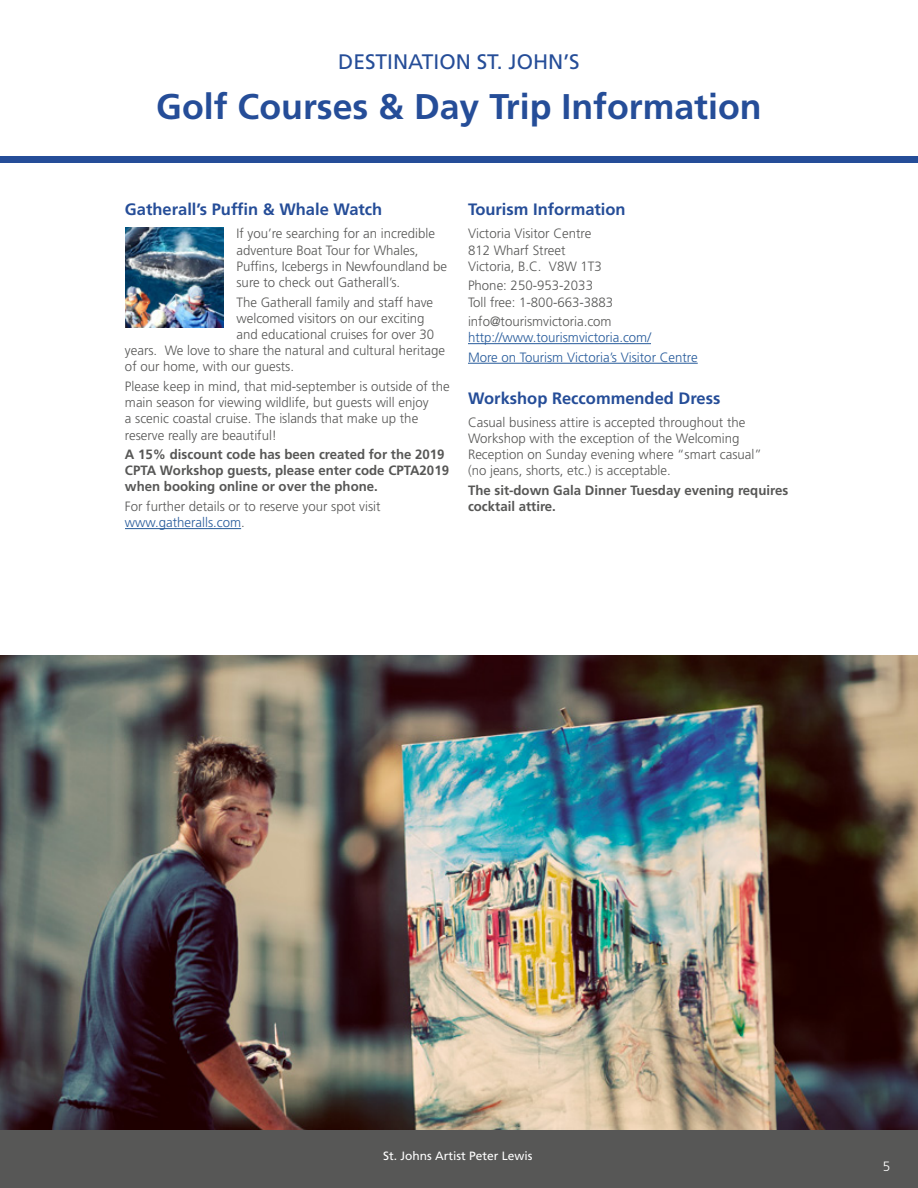
<style>
.page{position:relative;width:918px;height:1188px;background:#fff}
.page>*{position:absolute;margin:0;border:0;box-sizing:border-box;transform-origin:0 0}
.t1{font:700 35.7px "Frutiger LT Std";color:#254d98}
.t2{font:21px "Frutiger LT Std";color:#254d98}
.t3{font:700 16.5px "Frutiger LT Std";color:#254d98}
.t4{font:300 13.5px/16.2px "Frutiger LT Std";color:#575756}
.t5{font:700 13.5px/16.2px "Frutiger LT Std";color:#575756}
.t6{font:300 13.5px/19.5px "Frutiger LT Std";color:#275b9b}
.t7{font:300 13.5px "Frutiger LT Std";color:#fff}
.t8{font:12px "Frutiger LT Std";color:#fff}
.s1{color:#275b9b}
</style>
<div class="page">
<hr style="left:125px;top:528px;width:116px;height:1px;background:#275b9b">
<hr style="left:468px;top:343px;width:183px;height:1px;background:#275b9b">
<hr style="left:468px;top:363px;width:230px;height:1px;background:#275b9b">
<div style="left:0;top:157px;width:918px;height:6px;background:#254d98"></div>
<img style="left:125px;top:228px;width:98px;height:99px">
<img style="left:0;top:656px;width:918px;height:475px">
<div style="left:0;top:1131px;width:918px;height:57px;background:#575756"></div>
<h2 class="t2" style="left:338px;top:50px;width:243px">DESTINATION ST. JOHN’S</h2>
<h1 class="t1" style="left:156px;top:86px;width:607px">Golf Courses &amp; Day Trip Information</h1>
<p class="t3" style="left:125px;top:200px;width:259px">Gatherall’s Puffin &amp; Whale Watch</p>
<p class="t4" style="left:237px;top:226px;width:212px">If you’re searching for an incredible adventure Boat Tour for Whales, Puffins, Icebergs in Newfoundland be sure to check out Gatherall’s.</p>
<p class="t4" style="left:237px;top:294px;width:198px">The Gatherall family and staff have</p>
<p class="t4" style="left:237px;top:310px;width:190px">welcomed visitors on our exciting</p>
<p class="t4" style="left:237px;top:326px;width:199px">and educational cruises for over 30</p>
<p class="t4" style="left:125px;top:343px;width:322px">years. We love to share the natural and cultural heritage</p>
<p class="t4" style="left:125px;top:359px;width:171px">of our home, with our guests.</p>
<p class="t4" style="left:125px;top:378px;width:326px">Please keep in mind, that mid-september is outside of the main season for viewing wildlife, but guests will enjoy<br>a scenic coastal cruise. The islands that make up the reserve really are beautiful!</p>
<p class="t5" style="left:125px;top:446px;width:326px">A 15% discount code has been created for the 2019<br>CPTA Workshop guests, please enter code CPTA2019 when booking online or over the phone.</p>
<p class="t4" style="left:125px;top:499px;width:257px">For further details or to reserve your spot visit <span class="s1">www.gatheralls.com</span>.</p>
<p class="t3" style="left:468px;top:200px;width:159px">Tourism Information</p>
<p class="t4" style="left:468px;top:226px;width:135px">Victoria Visitor Centre<br>812 Wharf Street<br>Victoria, B.C. V8W 1T3</p>
<p class="t4" style="left:468px;top:278px;width:147px">Phone: 250-953-2033<br>Toll free: 1-800-663-3883</p>
<p class="t4" style="left:468px;top:314px;width:145px">info@tourismvictoria.com</p>
<p class="t6" style="left:468px;top:328px;width:231px">http://www.tourismvictoria.com/<br>More on Tourism Victoria’s Visitor Centre</p>
<p class="t3" style="left:468px;top:388px;width:254px">Workshop Reccommended Dress</p>
<p class="t4" style="left:468px;top:414px;width:295px">Casual business attire is accepted throughout the Workshop with the exception of the Welcoming Reception on Sunday evening where “smart casual” (no jeans, shorts, etc.) is acceptable.</p>
<p class="t5" style="left:468px;top:482px;width:322px">The sit-down Gala Dinner Tuesday evening requires cocktail attire.</p>
<p class="t8" style="left:383px;top:1149px;width:151px">St. Johns Artist Peter Lewis</p>
<p class="t7" style="left:883px;top:1159px;width:9px">5</p>
</div>
